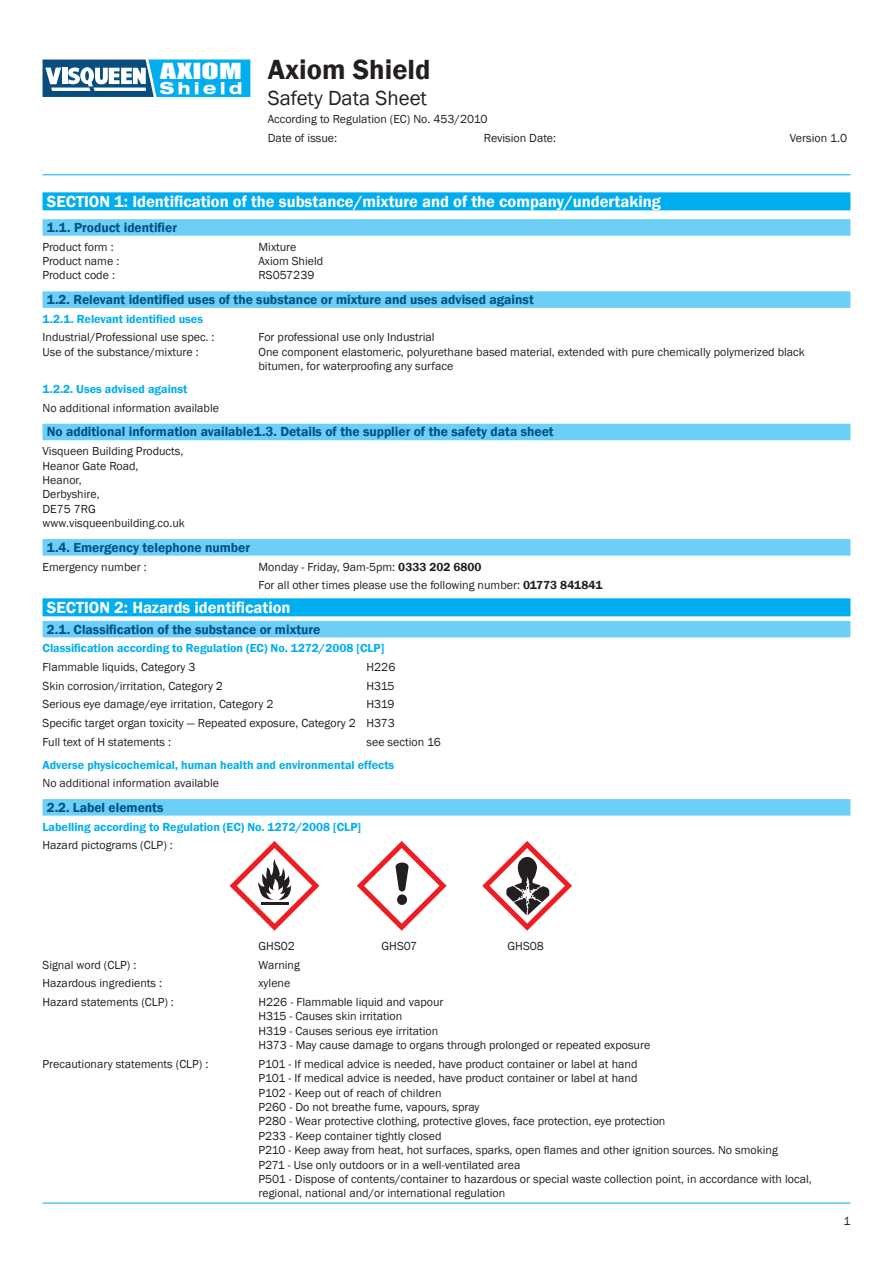
<style>
.page{position:relative;width:893px;height:1263px;background:#fff}
.page>*{position:absolute;margin:0;border:0;box-sizing:border-box;transform-origin:0 0}
.t1{font:600 28.5px "Franklin Gothic";color:#231f20}
.t2{font:21px "Franklin Gothic";color:#231f20}
.t3{font:20.4px "Impact";color:#fff;scale:1.56 1}
.t4{font:800 expanded 16.65px "Helvetica Neue LT";letter-spacing:.22em;color:#fff}
.Navy_Rule{font:600 16.5px "Franklin Gothic";color:#fff}
.Cyan_Rule{font:600 13.5px "Franklin Gothic";color:#015087}
.General_Paragraph{font:12px/14.4px "Franklin Gothic";color:#231f20}
.General_Paragraph-2{font:600 12px "Franklin Gothic";color:#00aeef}
.s1{font-weight:600}
</style>
<div class="page">
<svg style="left:43px;top:60px;width:207px;height:37px"></svg>
<hr style="left:43px;top:174px;width:807px;height:1px;background:#00aeef">
<hr style="left:43px;top:1203px;width:807px;height:1px;background:#00aeef">
<div style="left:43px;top:192px;width:807px;height:18px;background:#00aeef"></div>
<div style="left:43px;top:219px;width:807px;height:17px;background:#6bcff6"></div>
<div style="left:43px;top:291px;width:807px;height:17px;background:#6bcff6"></div>
<div style="left:43px;top:424px;width:807px;height:16px;background:#6bcff6"></div>
<div style="left:43px;top:539px;width:807px;height:17px;background:#6bcff6"></div>
<div style="left:43px;top:598px;width:807px;height:18px;background:#00aeef"></div>
<div style="left:43px;top:621px;width:807px;height:16px;background:#6bcff6"></div>
<div style="left:43px;top:799px;width:807px;height:17px;background:#6bcff6"></div>
<svg style="left:230px;top:841px;width:89px;height:90px"></svg>
<svg style="left:357px;top:841px;width:90px;height:90px"></svg>
<svg style="left:482px;top:841px;width:90px;height:90px"></svg>
<h3 class="t3" style="left:160px;top:55px;width:54px">AXIOM</h3>
<h3 class="t4" style="left:160px;top:77px;width:84px">Shield</h3>
<h1 class="t1" style="left:268px;top:52px;width:164px">Axiom Shield</h1>
<h2 class="t2" style="left:268px;top:85px;width:161px">Safety Data Sheet</h2>
<p class="General_Paragraph" style="left:268px;top:110px;width:221px;line-height:18.6px">According to Regulation (EC) No. 453/2010<br>Date of issue:</p>
<p class="General_Paragraph" style="left:484px;top:131px;width:74px">Revision Date:</p>
<p class="General_Paragraph" style="left:790px;top:131px;width:59px">Version 1.0</p>
<p class="Navy_Rule" style="left:47px;top:192px;width:616px">SECTION 1: Identification of the substance/mixture and of the company/undertaking</p>
<p class="Cyan_Rule" style="left:47px;top:219px;width:132px">1.1. Product identifier</p>
<p class="General_Paragraph" style="left:43px;top:240px;width:73px">Product form :</p>
<p class="General_Paragraph" style="left:259px;top:240px;width:39px">Mixture</p>
<p class="General_Paragraph" style="left:43px;top:254px;width:78px">Product name :</p>
<p class="General_Paragraph" style="left:259px;top:254px;width:66px">Axiom Shield</p>
<p class="General_Paragraph" style="left:43px;top:268px;width:74px">Product code :</p>
<p class="General_Paragraph" style="left:259px;top:268px;width:57px">RS057239</p>
<p class="Cyan_Rule" style="left:47px;top:291px;width:488px">1.2. Relevant identified uses of the substance or mixture and uses advised against</p>
<p class="General_Paragraph-2" style="left:43px;top:311px;width:162px">1.2.1. Relevant identified uses</p>
<p class="General_Paragraph" style="left:43px;top:330px;width:174px">Industrial/Professional use spec. :</p>
<p class="General_Paragraph" style="left:259px;top:330px;width:178px">For professional use only Industrial</p>
<p class="General_Paragraph" style="left:43px;top:345px;width:158px">Use of the substance/mixture :</p>
<p class="General_Paragraph" style="left:259px;top:345px;width:548px">One component elastomeric, polyurethane based material, extended with pure chemically polymerized black bitumen, for waterproofing any surface</p>
<p class="General_Paragraph-2" style="left:43px;top:382px;width:146px">1.2.2. Uses advised against</p>
<p class="General_Paragraph" style="left:43px;top:401px;width:178px">No additional information available</p>
<p class="Cyan_Rule" style="left:47px;top:424px;width:508px">No additional information available1.3. Details of the supplier of the safety data sheet</p>
<p class="General_Paragraph" style="left:43px;top:444px;width:142px">Visqueen Building Products,</p>
<p class="General_Paragraph" style="left:43px;top:459px;width:98px">Heanor Gate Road,</p>
<p class="General_Paragraph" style="left:43px;top:473px;width:41px">Heanor,</p>
<p class="General_Paragraph" style="left:43px;top:487px;width:59px">Derbyshire,</p>
<p class="General_Paragraph" style="left:43px;top:502px;width:55px">DE75 7RG</p>
<p class="General_Paragraph" style="left:43px;top:516px;width:144px">www.visqueenbuilding.co.uk</p>
<p class="Cyan_Rule" style="left:47px;top:539px;width:205px">1.4. Emergency telephone number</p>
<p class="General_Paragraph" style="left:43px;top:560px;width:106px">Emergency number :</p>
<p class="General_Paragraph" style="left:259px;top:560px;width:225px">Monday - Friday, 9am-5pm: <span class="s1">0333 202 6800</span></p>
<p class="General_Paragraph" style="left:259px;top:578px;width:345px">For all other times please use the following number: <span class="s1">01773 841841</span></p>
<p class="Navy_Rule" style="left:47px;top:597px;width:245px">SECTION 2: Hazards identification</p>
<p class="Cyan_Rule" style="left:47px;top:621px;width:275px">2.1. Classification of the substance or mixture</p>
<p class="General_Paragraph-2" style="left:43px;top:641px;width:343px">Classification according to Regulation (EC) No. 1272/2008 [CLP]</p>
<p class="General_Paragraph" style="left:43px;top:660px;width:155px">Flammable liquids, Category 3</p>
<p class="General_Paragraph" style="left:367px;top:660px;width:30px">H226</p>
<p class="General_Paragraph" style="left:43px;top:679px;width:182px">Skin corrosion/irritation, Category 2</p>
<p class="General_Paragraph" style="left:367px;top:679px;width:30px">H315</p>
<p class="General_Paragraph" style="left:43px;top:697px;width:232px">Serious eye damage/eye irritation, Category 2</p>
<p class="General_Paragraph" style="left:367px;top:697px;width:30px">H319</p>
<p class="General_Paragraph" style="left:43px;top:716px;width:354px">Specific target organ toxicity — Repeated exposure, Category 2 H373</p>
<p class="General_Paragraph" style="left:43px;top:735px;width:130px">Full text of H statements :</p>
<p class="General_Paragraph" style="left:367px;top:735px;width:76px">see section 16</p>
<p class="General_Paragraph-2" style="left:43px;top:757px;width:353px">Adverse physicochemical, human health and environmental effects</p>
<p class="General_Paragraph" style="left:43px;top:776px;width:178px">No additional information available</p>
<p class="Cyan_Rule" style="left:47px;top:799px;width:118px">2.2. Label elements</p>
<p class="General_Paragraph-2" style="left:43px;top:819px;width:320px">Labelling according to Regulation (EC) No. 1272/2008 [CLP]</p>
<p class="General_Paragraph" style="left:43px;top:838px;width:132px">Hazard pictograms (CLP) :</p>
<p class="General_Paragraph" style="left:259px;top:939px;width:38px">GHS02</p>
<p class="General_Paragraph" style="left:382px;top:939px;width:37px">GHS07</p>
<p class="General_Paragraph" style="left:508px;top:939px;width:38px">GHS08</p>
<p class="General_Paragraph" style="left:43px;top:958px;width:95px">Signal word (CLP) :</p>
<p class="General_Paragraph" style="left:259px;top:958px;width:43px">Warning</p>
<p class="General_Paragraph" style="left:43px;top:976px;width:121px">Hazardous ingredients :</p>
<p class="General_Paragraph" style="left:259px;top:976px;width:33px">xylene</p>
<p class="General_Paragraph" style="left:43px;top:995px;width:133px">Hazard statements (CLP) :</p>
<p class="General_Paragraph" style="left:259px;top:995px;width:186px">H226 - Flammable liquid and vapour</p>
<p class="General_Paragraph" style="left:259px;top:1009px;width:145px">H315 - Causes skin irritation</p>
<p class="General_Paragraph" style="left:259px;top:1024px;width:181px">H319 - Causes serious eye irritation</p>
<p class="General_Paragraph" style="left:259px;top:1038px;width:393px">H373 - May cause damage to organs through prolonged or repeated exposure</p>
<p class="General_Paragraph" style="left:43px;top:1057px;width:167px">Precautionary statements (CLP) :</p>
<p class="General_Paragraph" style="left:259px;top:1057px;width:380px">P101 - If medical advice is needed, have product container or label at hand</p>
<p class="General_Paragraph" style="left:259px;top:1071px;width:380px">P101 - If medical advice is needed, have product container or label at hand</p>
<p class="General_Paragraph" style="left:259px;top:1086px;width:185px">P102 - Keep out of reach of children</p>
<p class="General_Paragraph" style="left:259px;top:1100px;width:223px">P260 - Do not breathe fume, vapours, spray</p>
<p class="General_Paragraph" style="left:259px;top:1114px;width:408px">P280 - Wear protective clothing, protective gloves, face protection, eye protection</p>
<p class="General_Paragraph" style="left:259px;top:1129px;width:184px">P233 - Keep container tightly closed</p>
<p class="General_Paragraph" style="left:259px;top:1143px;width:521px">P210 - Keep away from heat, hot surfaces, sparks, open flames and other ignition sources. No smoking</p>
<p class="General_Paragraph" style="left:259px;top:1158px;width:263px">P271 - Use only outdoors or in a well-ventilated area</p>
<p class="General_Paragraph" style="left:259px;top:1172px;width:555px">P501 - Dispose of contents/container to hazardous or special waste collection point, in accordance with local, regional, national and/or international regulation</p>
<p class="General_Paragraph" style="left:843px;top:1214px;width:9px">1</p>
</div>
